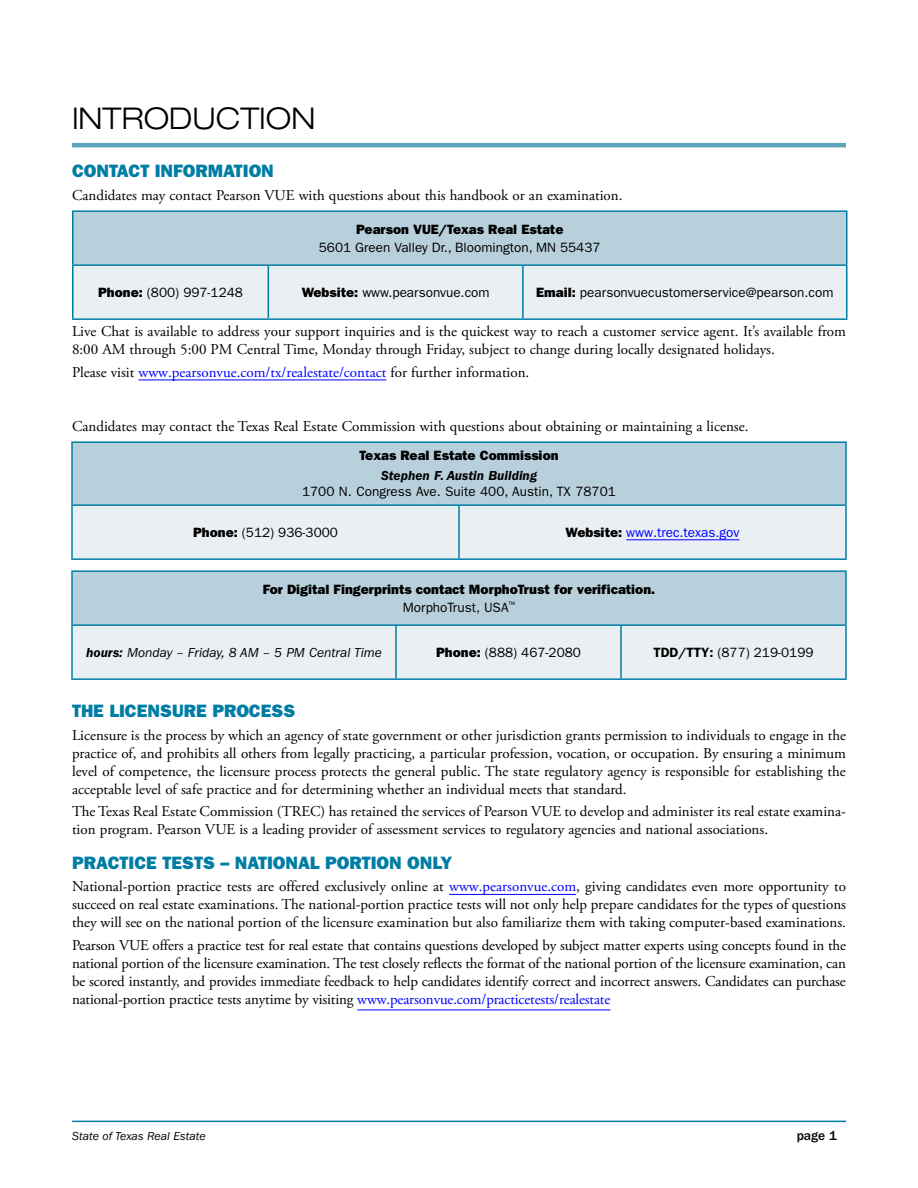
<style>
.page{position:relative;width:918px;height:1188px;background:#fff}
.page>*{position:absolute;margin:0;border:0;box-sizing:border-box;transform-origin:0 0}
.MAIN_HEAD{font:300 expanded 30px "Helvetica Neue LT Std";color:#000}
.A_Head{font:18px "ITC Franklin Gothic Std Hvy";color:#007da4}
.A_HeadwMain{font:18px "ITC Franklin Gothic Std Hvy";color:#007da4}
.Text{font:15px/18px "Adobe Garamond Pro";color:#000;text-align:justify}
.Text-2{font:15px "Adobe Garamond Pro";color:#00f}
.Contact_information{font:13.5px "ITC Franklin Gothic Std";color:#000}
.Contact_Subhead{font:13.5px "ITC Franklin Gothic Std Hvy";color:#000}
.ContactText{font:13.5px "ITC Franklin Gothic Std";color:#000}
.Text-3{font:italic 13.5px "ITC Franklin Gothic Std";color:#000}
.Contact_information-2{font:13.5px "ITC Franklin Gothic Std";color:#00f}
.ContactText-2{font:italic 600 13.5px "ITC Franklin Gothic Std";color:#000}
.Text-4{font:13.5px "ITC Franklin Gothic Std";color:#000}
.table_footnote{font:500 13.5px "ITC Franklin Gothic Std";color:#000}
.table_footnote-2{font:italic 12px "ITC Franklin Gothic Std";color:#000}
.s1{font-family:"ITC Franklin Gothic Std Hvy"}
.s2{color:#000}
.s3{font-family:"ITC Franklin Gothic Std Hvy";color:#000}
.s4{font-weight:600}
.s5{color:#00f}
</style>
<div class="page">
<hr style="left:72px;top:1121px;width:774px;height:1px;background:#007da4">
<hr style="left:72px;top:143px;width:774px;height:4px;background:#5ca3bc">
<hr style="left:139px;top:380px;width:247px;height:1px;background:#00f">
<hr style="left:449px;top:894px;width:127px;height:1px;background:#00f">
<hr style="left:357px;top:1010px;width:253px;height:1px;background:#00f">
<div style="left:73px;top:211px;width:774px;height:54px;background:#b8d0db"></div>
<div style="left:74px;top:266px;width:772px;height:52px;background:#e9eff3"></div>
<hr style="left:72px;top:318px;width:196px;height:2px;background:#007da4">
<hr style="left:268px;top:318px;width:255px;height:2px;background:#007da4">
<hr style="left:523px;top:318px;width:325px;height:2px;background:#007da4">
<hr style="left:72px;top:212px;width:2px;height:52px;background:#007da4">
<hr style="left:846px;top:212px;width:2px;height:52px;background:#007da4">
<hr style="left:72px;top:266px;width:2px;height:52px;background:#007da4">
<hr style="left:72px;top:264px;width:196px;height:2px;background:#007da4">
<hr style="left:268px;top:264px;width:255px;height:2px;background:#007da4">
<hr style="left:523px;top:264px;width:325px;height:2px;background:#007da4">
<hr style="left:268px;top:266px;width:1px;height:52px;background:#007da4">
<hr style="left:522px;top:266px;width:2px;height:52px;background:#007da4">
<hr style="left:846px;top:266px;width:2px;height:52px;background:#007da4">
<hr style="left:72px;top:210px;width:196px;height:2px;background:#007da4">
<hr style="left:268px;top:210px;width:255px;height:2px;background:#007da4">
<hr style="left:523px;top:210px;width:325px;height:2px;background:#007da4">
<div style="left:72px;top:442px;width:774px;height:63px;background:#b8d0db"></div>
<div style="left:73px;top:506px;width:772px;height:52px;background:#e9eff3"></div>
<hr style="left:71px;top:443px;width:2px;height:61px;background:#007da4">
<hr style="left:845px;top:443px;width:2px;height:61px;background:#007da4">
<hr style="left:71px;top:506px;width:2px;height:52px;background:#007da4">
<hr style="left:71px;top:504px;width:388px;height:2px;background:#007da4">
<hr style="left:459px;top:504px;width:388px;height:2px;background:#007da4">
<hr style="left:71px;top:558px;width:388px;height:2px;background:#007da4">
<hr style="left:459px;top:558px;width:388px;height:2px;background:#007da4">
<hr style="left:458px;top:506px;width:2px;height:52px;background:#007da4">
<hr style="left:845px;top:506px;width:2px;height:52px;background:#007da4">
<hr style="left:71px;top:441px;width:388px;height:2px;background:#007da4">
<hr style="left:459px;top:441px;width:388px;height:2px;background:#007da4">
<hr style="left:626px;top:539px;width:113px;height:1px;background:#00f">
<div style="left:72px;top:571px;width:774px;height:54px;background:#b8d0db"></div>
<div style="left:73px;top:626px;width:772px;height:52px;background:#e9eff3"></div>
<hr style="left:71px;top:572px;width:2px;height:52px;background:#007da4">
<hr style="left:845px;top:572px;width:2px;height:52px;background:#007da4">
<hr style="left:71px;top:626px;width:2px;height:52px;background:#007da4">
<hr style="left:71px;top:624px;width:325px;height:2px;background:#007da4">
<hr style="left:396px;top:624px;width:225px;height:2px;background:#007da4">
<hr style="left:621px;top:624px;width:226px;height:2px;background:#007da4">
<hr style="left:71px;top:678px;width:325px;height:2px;background:#007da4">
<hr style="left:396px;top:678px;width:225px;height:2px;background:#007da4">
<hr style="left:621px;top:678px;width:226px;height:2px;background:#007da4">
<hr style="left:395px;top:626px;width:2px;height:52px;background:#007da4">
<hr style="left:620px;top:626px;width:2px;height:52px;background:#007da4">
<hr style="left:845px;top:626px;width:2px;height:52px;background:#007da4">
<hr style="left:71px;top:570px;width:325px;height:2px;background:#007da4">
<hr style="left:396px;top:570px;width:225px;height:2px;background:#007da4">
<hr style="left:621px;top:570px;width:226px;height:2px;background:#007da4">
<p class="MAIN_HEAD" style="left:72px;top:101px;width:245px">INTRODUCTION</p>
<p class="A_HeadwMain" style="left:72px;top:161px;width:203px">CONTACT INFORMATION</p>
<p class="Text" style="left:72px;top:187px;width:552px">Candidates may contact Pearson VUE with questions about this handbook or an examination.</p>
<p class="Contact_Subhead" style="left:356px;top:221px;width:209px">Pearson VUE/Texas Real Estate</p>
<p class="Contact_information" style="left:319px;top:239px;width:283px">5601 Green Valley Dr., Bloomington, MN 55437</p>
<p class="Contact_information" style="left:98px;top:284px;width:146px"><span class="s1">Phone:</span> (800) 997-1248</p>
<p class="Contact_information" style="left:302px;top:284px;width:189px"><span class="s1">Website:</span> www.pearsonvue.com</p>
<p class="Contact_information" style="left:536px;top:284px;width:299px"><span class="s1">Email:</span> pearsonvuecustomerservice@pearson.com</p>
<p class="Text" style="left:72px;top:323px;width:776px">Live Chat is available to address your support inquiries and is the quickest way to reach a customer service agent. It’s available from<br>8:00 AM through 5:00 PM Central Time, Monday through Friday, subject to change during locally designated holidays.</p>
<p class="Text-2" style="left:72px;top:363px;width:459px"><span class="s2">Please visit</span> www.pearsonvue.com/tx/realestate/contact <span class="s2">for further information.</span></p>
<p class="Text" style="left:72px;top:418px;width:678px">Candidates may contact the Texas Real Estate Commission with questions about obtaining or maintaining a license.</p>
<p class="Contact_Subhead" style="left:359px;top:448px;width:201px">Texas Real Estate Commission</p>
<p class="ContactText-2" style="left:381px;top:468px;width:157px">Stephen F. Austin Building</p>
<p class="ContactText" style="left:302px;top:484px;width:315px">1700 N. Congress Ave. Suite 400, Austin, TX 78701</p>
<p class="Contact_information" style="left:193px;top:524px;width:146px"><span class="s1">Phone:</span> (512) 936-3000</p>
<p class="Contact_information-2" style="left:566px;top:524px;width:175px"><span class="s3">Website:</span> www.trec.texas.gov</p>
<p class="Contact_Subhead" style="left:263px;top:581px;width:394px">For Digital Fingerprints contact MorphoTrust for verification.</p>
<p class="Text-4" style="left:403px;top:599px;width:114px">MorphoTrust, USA<sup>™</sup></p>
<p class="Text-3" style="left:86px;top:645px;width:297px"><span class="s4">hours:</span> Monday – Friday, 8 AM – 5 PM Central Time</p>
<p class="Contact_information" style="left:436px;top:644px;width:146px"><span class="s1">Phone:</span> (888) 467-2080</p>
<p class="Contact_information" style="left:653px;top:644px;width:162px"><span class="s4">TDD/TTY:</span> (877) 219-0199</p>
<p class="A_Head" style="left:72px;top:701px;width:225px">THE LICENSURE PROCESS</p>
<p class="Text" style="left:72px;top:727px;width:776px">Licensure is the process by which an agency of state government or other jurisdiction grants permission to individuals to engage in the practice of, and prohibits all others from legally practicing, a particular profession, vocation, or occupation. By ensuring a minimum level of competence, the licensure process protects the general public. The state regulatory agency is responsible for establishing the acceptable level of safe practice and for determining whether an individual meets that standard.</p>
<p class="Text" style="left:72px;top:803px;width:776px">The Texas Real Estate Commission (TREC) has retained the services of Pearson VUE to develop and administer its real estate examina&shy;tion program. Pearson VUE is a leading provider of assessment services to regulatory agencies and national associations.</p>
<p class="A_Head" style="left:72px;top:852px;width:382px">PRACTICE TESTS – NATIONAL PORTION ONLY</p>
<p class="Text" style="left:72px;top:878px;width:776px">National-portion practice tests are offered exclusively online at <span class="s5">www.pearsonvue.com</span>, giving candidates even more opportunity to succeed on real estate examinations. The national-portion practice tests will not only help prepare candidates for the types of questions they will see on the national portion of the licensure examination but also familiarize them with taking computer-based examinations.</p>
<p class="Text" style="left:72px;top:937px;width:776px">Pearson VUE offers a practice test for real estate that contains questions developed by subject matter experts using concepts found in the national portion of the licensure examination. The test closely reflects the format of the national portion of the licensure examination, can be scored instantly, and provides immediate feedback to help candidates identify correct and incorrect answers. Candidates can purchase national-portion practice tests anytime by visiting <span class="s5">www.pearsonvue.com/practicetests/realestate</span></p>
<p class="table_footnote-2" style="left:72px;top:1129px;width:135px">State of Texas Real Estate</p>
<p class="table_footnote" style="left:797px;top:1128px;width:42px">page 1</p>
</div>
